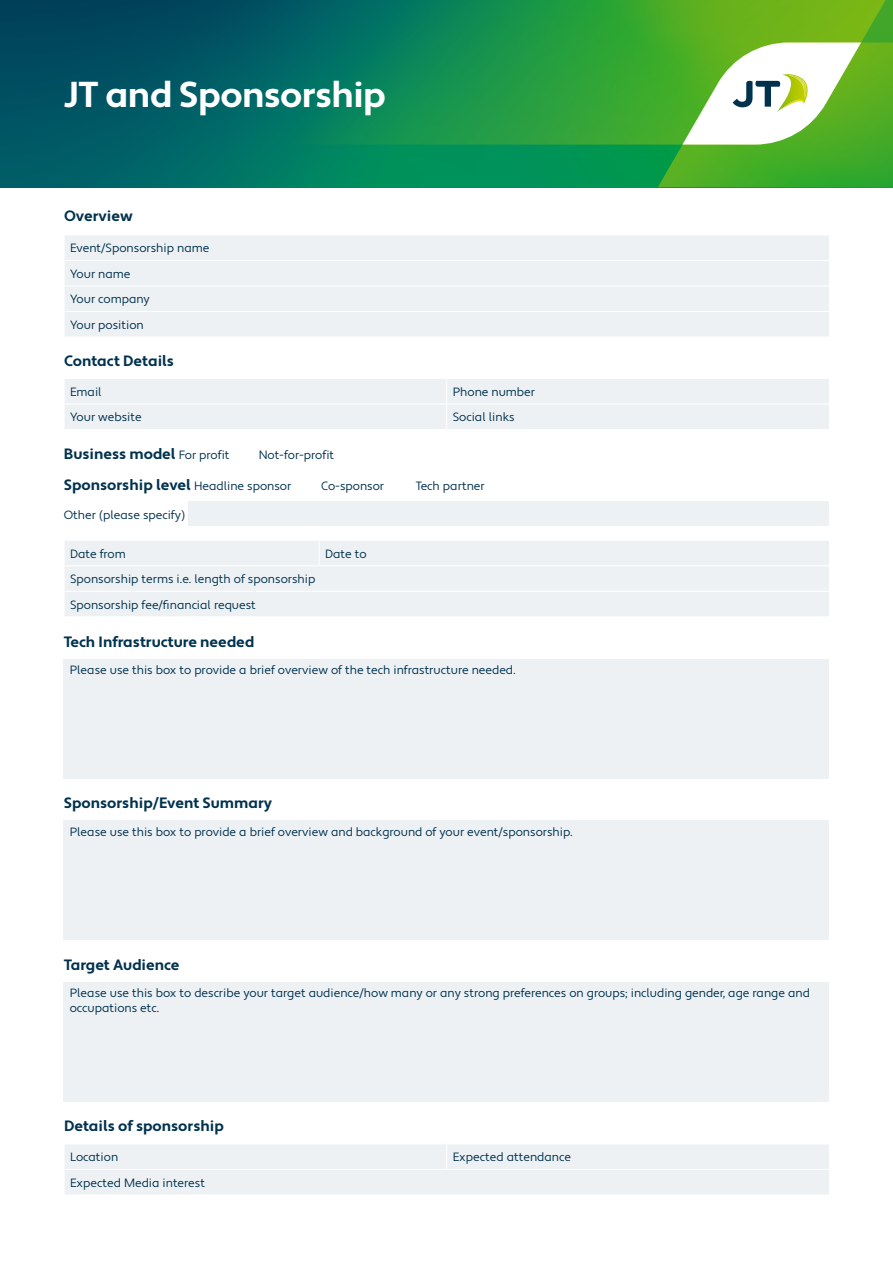
<style>
.page{position:relative;width:893px;height:1263px;background:#fff}
.page>*{position:absolute;margin:0;border:0;box-sizing:border-box;transform-origin:0 0}
.t1{font:700 36px "Apertura";letter-spacing:-.02em;color:#fff}
.t2{font:700 15px "Apertura";color:#00324e}
.t3{font:12px/25.5px "Apertura";color:#00324e}
.s1{font-weight:400;font-size:12px}
</style>
<div class="page">
<svg style="left:0;top:145px;width:658px;height:42px;background:#007e5f"></svg>
<svg style="left:0;top:0;width:893px;height:145px;background:#167b50"></svg>
<svg style="left:658px;top:43px;width:235px;height:144px"></svg>
<img style="left:787px;top:75px;width:20px;height:23px">
<div style="left:65px;top:236px;width:764px;height:100px;background:#eef1f4"></div>
<hr style="left:64px;top:260px;width:765px;height:1px;background:#fff">
<hr style="left:64px;top:286px;width:765px;height:1px;background:#fff">
<hr style="left:64px;top:311px;width:765px;height:1px;background:#fff">
<div style="left:65px;top:379px;width:764px;height:50px;background:#eef1f4"></div>
<div style="left:65px;top:541px;width:764px;height:75px;background:#eef1f4"></div>
<svg style="left:319px;top:541px;width:1px;height:24px"></svg>
<hr style="left:64px;top:565px;width:255px;height:1px;background:#fff">
<hr style="left:319px;top:565px;width:510px;height:1px;background:#fff">
<hr style="left:64px;top:591px;width:255px;height:1px;background:#fff">
<hr style="left:319px;top:591px;width:510px;height:1px;background:#fff">
<div style="left:64px;top:659px;width:765px;height:119px;background:#eef1f4"></div>
<div style="left:64px;top:821px;width:765px;height:119px;background:#eef1f4"></div>
<div style="left:64px;top:982px;width:765px;height:119px;background:#eef1f4"></div>
<div style="left:65px;top:1145px;width:764px;height:49px;background:#eef1f4"></div>
<hr style="left:64px;top:1169px;width:383px;height:1px;background:#fff">
<hr style="left:447px;top:1169px;width:382px;height:1px;background:#fff">
<div style="left:188px;top:501px;width:641px;height:25px;background:#eef1f4"></div>
<h1 class="t1" style="left:64px;top:73px;width:324px">JT and Sponsorship</h1>
<p class="t2" style="left:64px;top:207px;width:70px">Overview</p>
<p class="t3" style="left:70px;top:236px;width:141px">Event/Sponsorship name<br>Your name<br>Your company<br>Your position</p>
<p class="t2" style="left:64px;top:352px;width:112px">Contact Details</p>
<p class="t3" style="left:70px;top:379px;width:33px">Email</p>
<p class="t3" style="left:453px;top:379px;width:84px">Phone number</p>
<p class="t3" style="left:70px;top:405px;width:73px">Your website</p>
<p class="t3" style="left:453px;top:405px;width:63px">Social links</p>
<p class="t2" style="left:64px;top:445px;width:167px">Business model <span class="s1">For profit</span></p>
<p class="t3" style="left:259px;top:442px;width:77px">Not-for-profit</p>
<p class="t2" style="left:64px;top:476px;width:229px">Sponsorship level <span class="s1">Headline sponsor</span></p>
<p class="t3" style="left:321px;top:474px;width:65px">Co-sponsor</p>
<p class="t3" style="left:416px;top:474px;width:71px">Tech partner</p>
<p class="t3" style="left:64px;top:502px;width:123px">Other (please specify)</p>
<p class="t3" style="left:70px;top:541px;width:57px">Date from</p>
<p class="t3" style="left:325px;top:541px;width:43px">Date to</p>
<p class="t3" style="left:70px;top:567px;width:247px">Sponsorship terms i.e. length of sponsorship<br>Sponsorship fee/financial request</p>
<p class="t2" style="left:64px;top:632px;width:192px">Tech Infrastructure needed</p>
<p class="t3" style="left:70px;top:658px;width:447px">Please use this box to provide a brief overview of the tech infrastructure needed.</p>
<p class="t2" style="left:64px;top:794px;width:210px">Sponsorship/Event Summary</p>
<p class="t3" style="left:70px;top:819px;width:505px">Please use this box to provide a brief overview and background of your event/sponsorship.</p>
<p class="t2" style="left:64px;top:955px;width:117px">Target Audience</p>
<p class="t3" style="left:70px;top:986px;width:742px;line-height:15px">Please use this box to describe your target audience/how many or any strong preferences on groups; including gender, age range and occupations etc.</p>
<p class="t2" style="left:64px;top:1117px;width:161px">Details of sponsorship</p>
<p class="t3" style="left:70px;top:1145px;width:50px">Location</p>
<p class="t3" style="left:453px;top:1145px;width:120px">Expected attendance</p>
<p class="t3" style="left:70px;top:1170px;width:136px">Expected Media interest</p>
</div>
